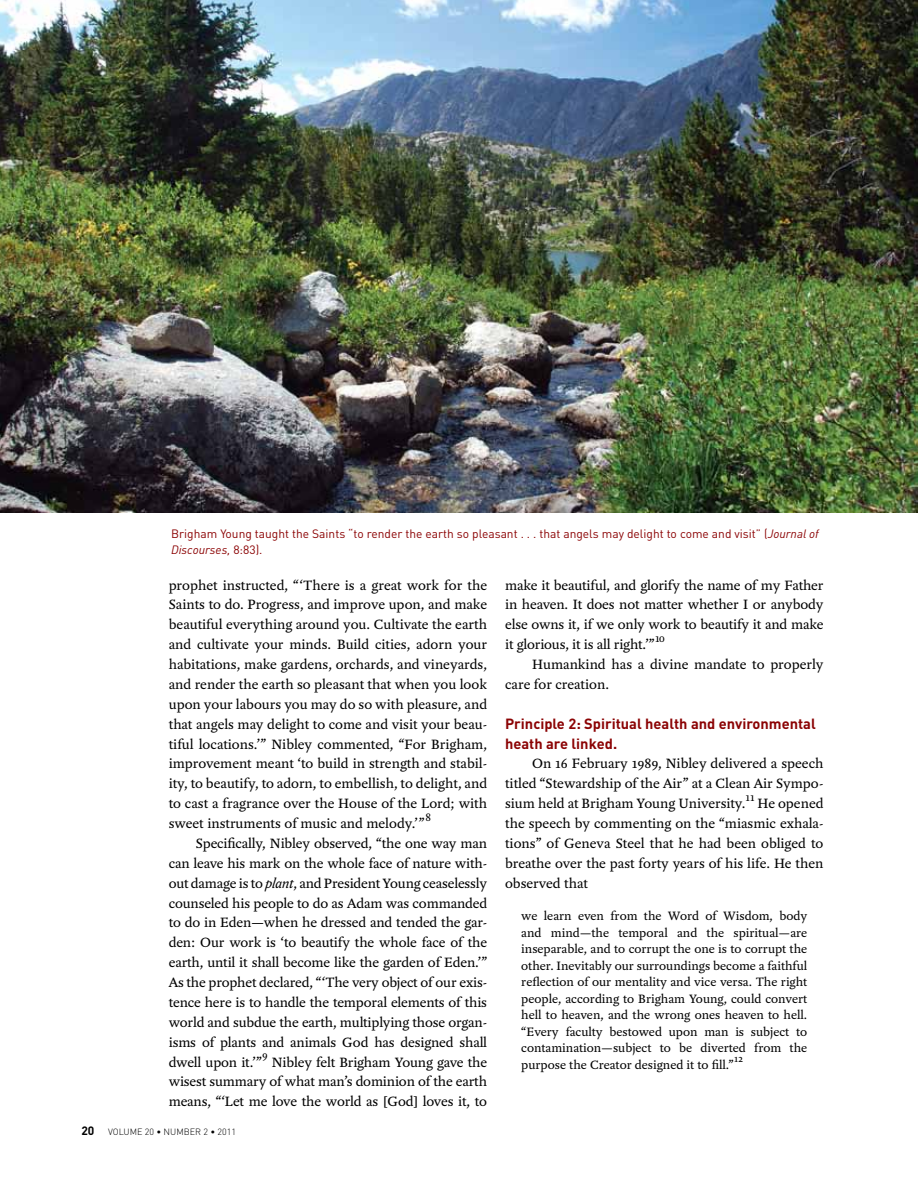
<style>
.page{position:relative;width:918px;height:1188px;background:#fff}
.page>*{position:absolute;margin:0;border:0;box-sizing:border-box;transform-origin:0 0}
.t1{font:14.7px/20px "Yoga Pro";color:#000;text-align:justify}
.t2{font:700 14.7px/20px "DIN";color:#8b0304}
.t3{font:13.2px/16.5px "Yoga Pro";color:#000;text-align:justify}
.t4{font:12px/16.5px "DIN";color:#8b0304}
.t5{font:700 12px "DIN";color:#000}
.t6{font:11.7px "Yoga Pro";color:#000}
.t7{font:10.5px "Yoga Pro";color:#000}
.t8{font:300 9px "DIN";color:#000}
.s1{font-style:italic}
</style>
<div class="page">
<img style="left:0;top:0;width:918px;height:513px">
<p class="t4" style="left:171px;top:525px;width:649px">Brigham Young taught the Saints “to render the earth so pleasant . . . that angels may delight to come and visit” (<span class="s1">Journal of<br>Discourses,</span> 8:83).</p>
<p class="t1" style="left:169px;top:576px;width:320px">prophet instructed, “‘There is a great work for the Saints to do. Progress, and improve upon, and make beautiful everything around you. Cultivate the earth and cultivate your minds. Build cities, adorn your habitations, make gardens, orchards, and vineyards, and render the earth so pleasant that when you look upon your labours you may do so with pleasure, and that angels may delight to come and visit your beau&shy;tiful locations.’” Nibley commented, “For Brigham, improvement meant ‘to build in strength and stabil&shy;ity, to beautify, to adorn, to embellish, to delight, and to cast a fragrance over the House of the Lord; with sweet instruments of music and melody.’ ”</p>
<p class="t6" style="left:425px;top:810px;width:7px">8</p>
<p class="t1" style="left:169px;top:834px;width:320px;text-indent:27px">Specifically, Nibley observed, “the one way man can leave his mark on the whole face of nature with&shy;out damage is to <span class="s1">plant</span>, and President Young ceaselessly counseled his people to do as Adam was commanded to do in Eden—when he dressed and tended the gar&shy;den: Our work is ‘to beautify the whole face of the earth, until it shall become like the garden of Eden.’” As the prophet declared, “‘The very object of our exis&shy;tence here is to handle the temporal elements of this world and subdue the earth, multiplying those organ&shy;isms of plants and animals God has designed shall dwell upon it.’”</p>
<p class="t6" style="left:262px;top:1049px;width:7px">9</p>
<p class="t1" style="left:169px;top:1053px;width:320px;text-indent:103px">Nibley felt Brigham Young gave the wisest summary of what man’s dominion of the earth means, “‘Let me love the world as [God] loves it, to</p>
<p class="t5" style="left:81px;top:1123px;width:15px">20</p>
<p class="t8" style="left:108px;top:1127px;width:129px">VOLUME 20 • NUMBER 2 • 2011</p>
<p class="t1" style="left:505px;top:576px;width:320px">make it beautiful, and glorify the name of my Father in heaven. It does not matter whether I or anybody else owns it, if we only work to beautify it and make it glorious, it is all right.’”</p>
<p class="t6" style="left:655px;top:631px;width:11px">10</p>
<p class="t1" style="left:505px;top:655px;width:320px;text-indent:27px">Humankind has a divine mandate to properly care for creation.</p>
<p class="t2" style="left:505px;top:713px;width:312px">Principle 2: Spiritual health and environmental heath are linked.</p>
<p class="t1" style="left:505px;top:754px;width:320px;text-indent:27px">On 16 February 1989, Nibley delivered a speech titled “Stewardship of the Air” at a Clean Air Sympo&shy;sium held at Brigham Young University.</p>
<p class="t6" style="left:746px;top:790px;width:10px">11</p>
<p class="t1" style="left:505px;top:794px;width:320px;text-indent:252px">He opened the speech by commenting on the “miasmic exhala&shy;tions” of Geneva Steel that he had been obliged to breathe over the past forty years of his life. He then observed that</p>
<p class="t3" style="left:521px;top:908px;width:288px">we learn even from the Word of Wisdom, body and mind—the temporal and the spiritual—are inseparable, and to corrupt the one is to corrupt the other. Inevitably our surroundings become a faithful reflection of our mentality and vice versa. The right people, according to Brigham Young, could convert hell to heaven, and the wrong ones heaven to hell. “Every faculty bestowed upon man is subject to contamination—subject to be diverted from the purpose the Creator designed it to fill.”</p>
<p class="t7" style="left:734px;top:1053px;width:11px">12</p>
</div>
